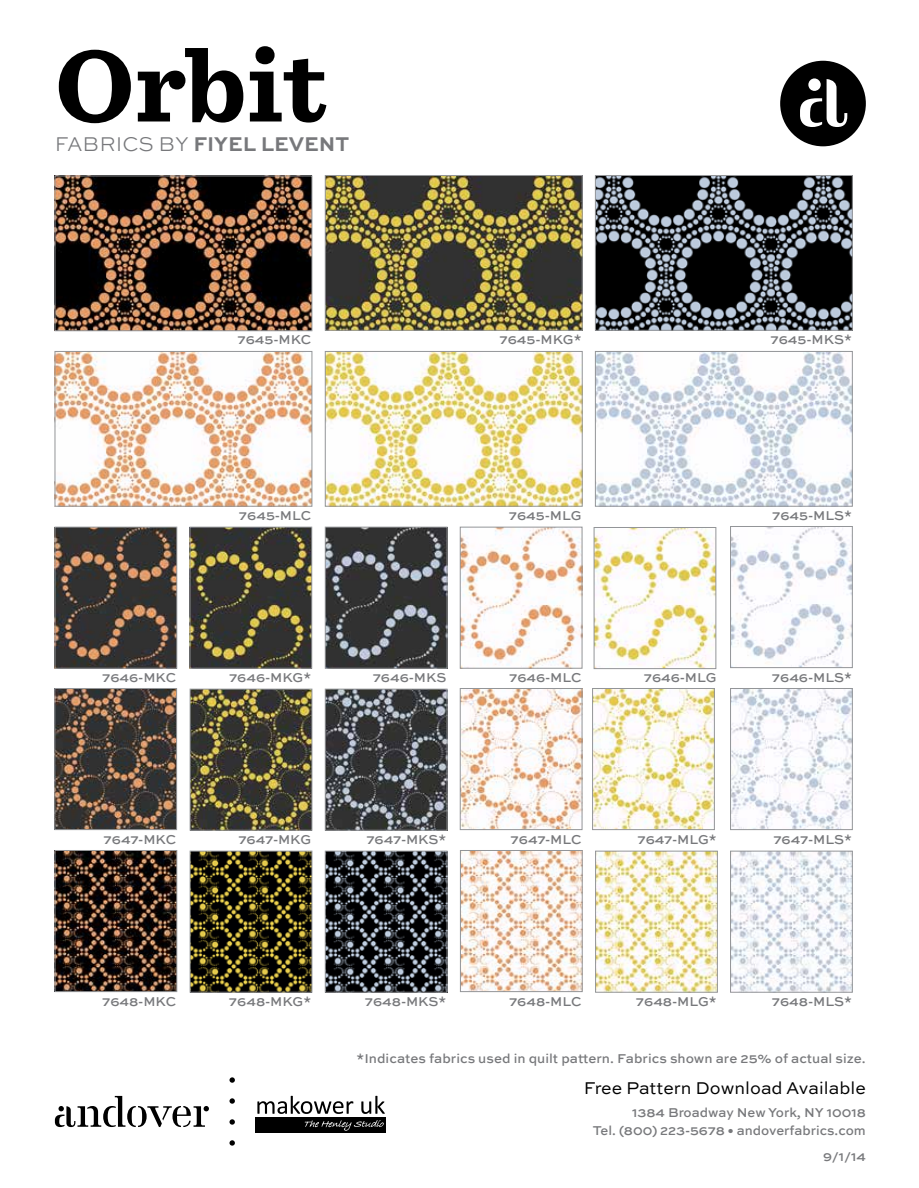
<style>
.page{position:relative;width:919px;height:1188px;background:#fff}
.page>*{position:absolute;margin:0;border:0;box-sizing:border-box;transform-origin:0 0}
.t1{font:700 106.5px "Sentinel";color:#000}
.t2{font:700 21px "Sweet Sans Pro";color:#77787b}
.t3{font:18px "Sweet Sans";color:#000}
.t4{font:500 13.5px/18px "Sweet Sans Pro";color:#77787b;text-align:right}
.s1{font-weight:300}
</style>
<div class="page">
<div style="left:779px;top:61px;width:86px;height:85px;background:#000;border-radius:50%"></div>
<svg style="left:800px;top:79px;width:46px;height:48px"></svg>
<svg style="left:807px;top:78px;width:13px;height:13px"></svg>
<div style="left:255px;top:1117px;width:131px;height:15px;background:#000"></div>
<svg style="left:257px;top:1096px;width:96px;height:18px"></svg>
<svg style="left:361px;top:1096px;width:23px;height:18px"></svg>
<svg style="left:304px;top:1120px;width:79px;height:11px"></svg>
<svg style="left:229px;top:1140px;width:6px;height:6px"></svg>
<svg style="left:229px;top:1119px;width:6px;height:6px"></svg>
<svg style="left:229px;top:1098px;width:6px;height:6px"></svg>
<svg style="left:229px;top:1077px;width:6px;height:6px"></svg>
<svg style="left:55px;top:1096px;width:154px;height:31px"></svg>
<img style="left:57px;top:178px;width:253px;height:151px">
<div style="left:55px;top:176px;width:257px;height:155px;border:1px solid #939598"></div>
<img style="left:57px;top:529px;width:118px;height:138px">
<div style="left:55px;top:527px;width:122px;height:142px;border:1px solid #939598"></div>
<img style="left:56px;top:690px;width:119px;height:138px">
<div style="left:54px;top:688px;width:123px;height:142px;border:1px solid #939598"></div>
<img style="left:57px;top:852px;width:118px;height:138px">
<div style="left:55px;top:850px;width:122px;height:142px;border:1px solid #939598"></div>
<img style="left:191px;top:529px;width:119px;height:138px">
<div style="left:189px;top:527px;width:123px;height:142px;border:1px solid #939598"></div>
<img style="left:731px;top:528px;width:119px;height:138px">
<div style="left:729px;top:526px;width:123px;height:142px;border:1px solid #939598"></div>
<img style="left:595px;top:529px;width:118px;height:138px">
<div style="left:593px;top:527px;width:122px;height:142px;border:1px solid #939598"></div>
<img style="left:461px;top:529px;width:119px;height:138px">
<div style="left:459px;top:527px;width:123px;height:142px;border:1px solid #939598"></div>
<img style="left:327px;top:529px;width:118px;height:138px">
<div style="left:325px;top:527px;width:122px;height:142px;border:1px solid #939598"></div>
<img style="left:192px;top:691px;width:118px;height:138px">
<div style="left:190px;top:689px;width:122px;height:142px;border:1px solid #939598"></div>
<img style="left:731px;top:690px;width:119px;height:138px">
<div style="left:729px;top:688px;width:123px;height:142px;border:1px solid #939598"></div>
<img style="left:594px;top:690px;width:118px;height:138px">
<div style="left:592px;top:688px;width:122px;height:142px;border:1px solid #939598"></div>
<img style="left:461px;top:690px;width:119px;height:138px">
<div style="left:459px;top:688px;width:123px;height:142px;border:1px solid #939598"></div>
<img style="left:327px;top:691px;width:118px;height:138px">
<div style="left:325px;top:689px;width:122px;height:142px;border:1px solid #939598"></div>
<img style="left:192px;top:853px;width:118px;height:138px">
<div style="left:190px;top:851px;width:122px;height:142px;border:1px solid #939598"></div>
<img style="left:731px;top:853px;width:119px;height:138px">
<div style="left:729px;top:851px;width:123px;height:142px;border:1px solid #939598"></div>
<img style="left:597px;top:853px;width:118px;height:138px">
<div style="left:595px;top:851px;width:122px;height:142px;border:1px solid #939598"></div>
<img style="left:462px;top:852px;width:118px;height:138px">
<div style="left:460px;top:850px;width:122px;height:142px;border:1px solid #939598"></div>
<img style="left:327px;top:853px;width:118px;height:138px">
<div style="left:325px;top:851px;width:122px;height:142px;border:1px solid #939598"></div>
<img style="left:327px;top:177px;width:253px;height:152px">
<div style="left:325px;top:175px;width:257px;height:156px;border:1px solid #939598"></div>
<img style="left:596px;top:353px;width:254px;height:152px">
<div style="left:594px;top:351px;width:258px;height:156px;border:1px solid #939598"></div>
<img style="left:327px;top:353px;width:253px;height:152px">
<div style="left:325px;top:351px;width:257px;height:156px;border:1px solid #939598"></div>
<img style="left:57px;top:353px;width:253px;height:152px">
<div style="left:55px;top:351px;width:257px;height:156px;border:1px solid #939598"></div>
<img style="left:596px;top:177px;width:254px;height:152px">
<div style="left:594px;top:175px;width:258px;height:156px;border:1px solid #939598"></div>
<h1 class="t1" style="left:55px;top:2px;width:274px">Orbit</h1>
<h2 class="t2" style="left:55px;top:128px;width:295px"><span class="s1">FABRICS BY</span> FIYEL LEVENT</h2>
<p class="t4" style="left:237px;top:330px;width:75px">7645-MKC</p>
<p class="t4" style="left:499px;top:330px;width:83px">7645-MKG*</p>
<p class="t4" style="left:770px;top:330px;width:83px">7645-MKS*</p>
<p class="t4" style="left:239px;top:506px;width:74px">7645-MLC</p>
<p class="t4" style="left:508px;top:506px;width:74px">7645-MLG</p>
<p class="t4" style="left:771px;top:506px;width:81px">7645-MLS*</p>
<p class="t4" style="left:102px;top:668px;width:75px">7646-MKC</p>
<p class="t4" style="left:229px;top:668px;width:84px">7646-MKG*</p>
<p class="t4" style="left:372px;top:668px;width:75px">7646-MKS</p>
<p class="t4" style="left:509px;top:668px;width:74px">7646-MLC</p>
<p class="t4" style="left:643px;top:668px;width:74px">7646-MLG</p>
<p class="t4" style="left:771px;top:668px;width:81px">7646-MLS*</p>
<p class="t4" style="left:104px;top:830px;width:74px">7647-MKC</p>
<p class="t4" style="left:238px;top:830px;width:74px">7647-MKG</p>
<p class="t4" style="left:366px;top:830px;width:81px">7647-MKS*</p>
<p class="t4" style="left:510px;top:830px;width:72px">7647-MLC</p>
<p class="t4" style="left:637px;top:830px;width:81px">7647-MLG*</p>
<p class="t4" style="left:773px;top:830px;width:80px">7647-MLS*</p>
<p class="t4" style="left:102px;top:992px;width:75px">7648-MKC</p>
<p class="t4" style="left:229px;top:992px;width:84px">7648-MKG*</p>
<p class="t4" style="left:364px;top:992px;width:83px">7648-MKS*</p>
<p class="t4" style="left:509px;top:992px;width:74px">7648-MLC</p>
<p class="t4" style="left:635px;top:992px;width:82px">7648-MLG*</p>
<p class="t4" style="left:771px;top:992px;width:81px">7648-MLS*</p>
<p class="t4" style="left:356px;top:1049px;width:510px">*Indicates fabrics used in quilt pattern. Fabrics shown are 25% of actual size.</p>
<h3 class="t3" style="left:583px;top:1078px;width:283px">Free Pattern Download Available</h3>
<p class="t4" style="left:592px;top:1103px;width:274px">1384 Broadway New York, NY 10018<br>Tel. (800) 223-5678 • andoverfabrics.com</p>
<p class="t4" style="left:822px;top:1147px;width:44px">9/1/14</p>
</div>
